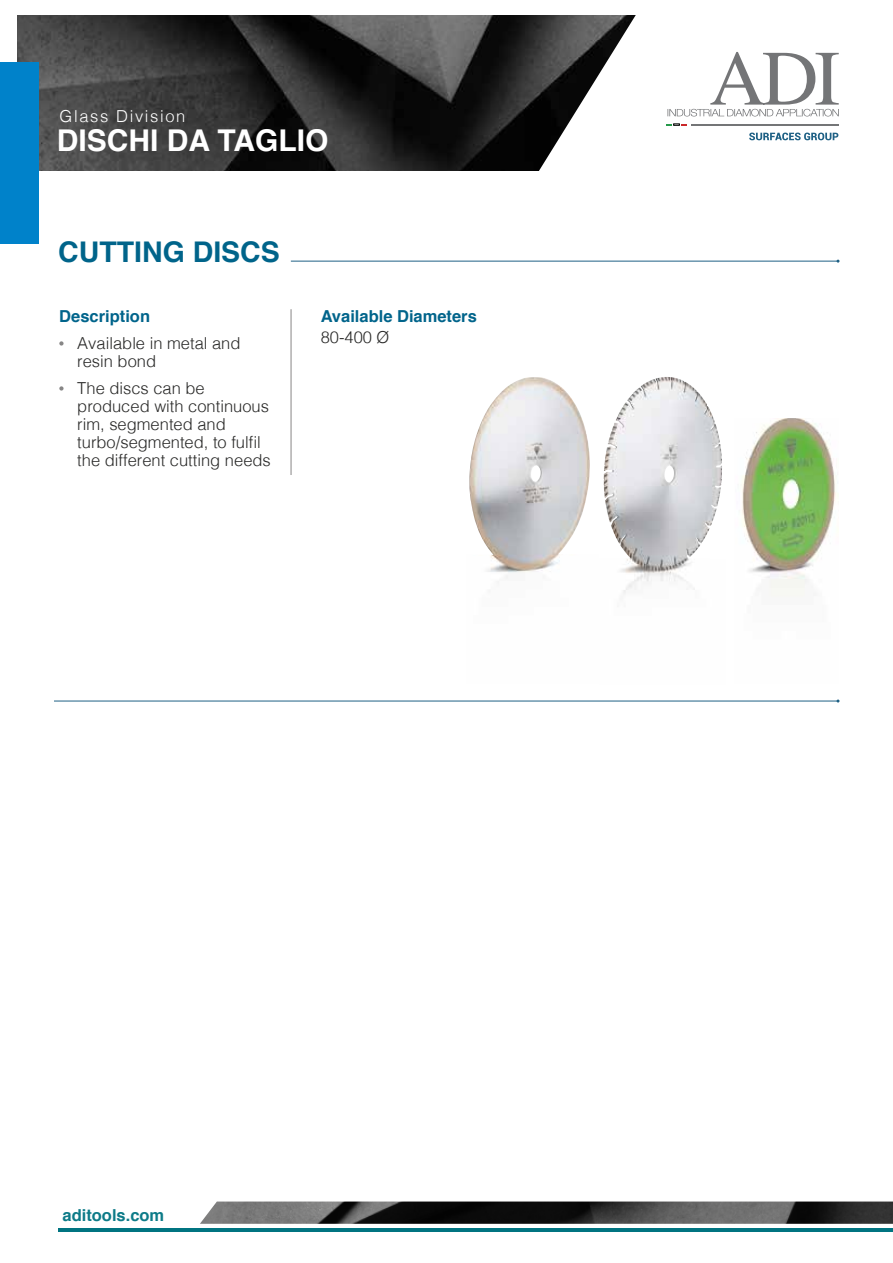
<style>
.page{position:relative;width:893px;height:1263px;background:#fff}
.page>*{position:absolute;margin:0;border:0;box-sizing:border-box;transform-origin:0 0}
.t1{font:700 30px "Helvetica";color:#fff}
.t2{font:700 28.5px "Helvetica";color:#00648a}
.t3{font:300 16.5px/18px "Helvetica";color:#282827}
.t4{font:700 16.5px "Helvetica";color:#00648b}
.t5{font:300 16.5px "Helvetica";letter-spacing:.1em;color:#fff}
.t6{font:700 16.5px "Helvetica";color:#0d7b88}
</style>
<div class="page">
<svg style="left:59px;top:341px;width:5px;height:5px"></svg>
<svg style="left:59px;top:386px;width:5px;height:5px"></svg>
<hr style="left:291px;top:261px;width:547px;height:1px;background:#1f6185">
<hr style="left:54px;top:701px;width:784px;height:1px;background:#1f6185">
<hr style="left:291px;top:309px;width:1px;height:166px;background:#878686">
<img style="left:742px;top:419px;width:94px;height:178px">
<img style="left:469px;top:377px;width:121px;height:206px">
<img style="left:603px;top:377px;width:119px;height:217px">
<img style="left:17px;top:16px;width:522px;height:154px">
<img style="left:200px;top:1201px;width:693px;height:23px">
<svg style="left:539px;top:15px;width:300px;height:156px"></svg>
<hr style="left:691px;top:124px;width:148px;height:1px;background:#747577">
<svg style="left:666px;top:124px;width:20px;height:1px"></svg>
<svg style="left:749px;top:133px;width:89px;height:7px"></svg>
<svg style="left:667px;top:52px;width:172px;height:64px"></svg>
<hr style="left:58px;top:1228px;width:835px;height:3px;background:#007481">
<div style="left:0;top:62px;width:38px;height:182px;background:#0082ca"></div>
<p class="t5" style="left:60px;top:102px;width:127px">Glass Division</p>
<h1 class="t1" style="left:57px;top:117px;width:273px">DISCHI DA TAGLIO</h1>
<h2 class="t2" style="left:58px;top:229px;width:223px">CUTTING DISCS</h2>
<p class="t4" style="left:59px;top:302px;width:92px">Description</p>
<p class="t3" style="left:77px;top:333px;width:165px">Available in metal and resin bond</p>
<p class="t3" style="left:77px;top:378px;width:195px">The discs can be produced with continuous rim, segmented and turbo/segmented, to fulfil the different cutting needs</p>
<p class="t4" style="left:321px;top:302px;width:158px">Available Diameters</p>
<p class="t3" style="left:321px;top:327px;width:70px">80-400 Ø</p>
<p class="t6" style="left:63px;top:1202px;width:103px">aditools.com</p>
</div>
